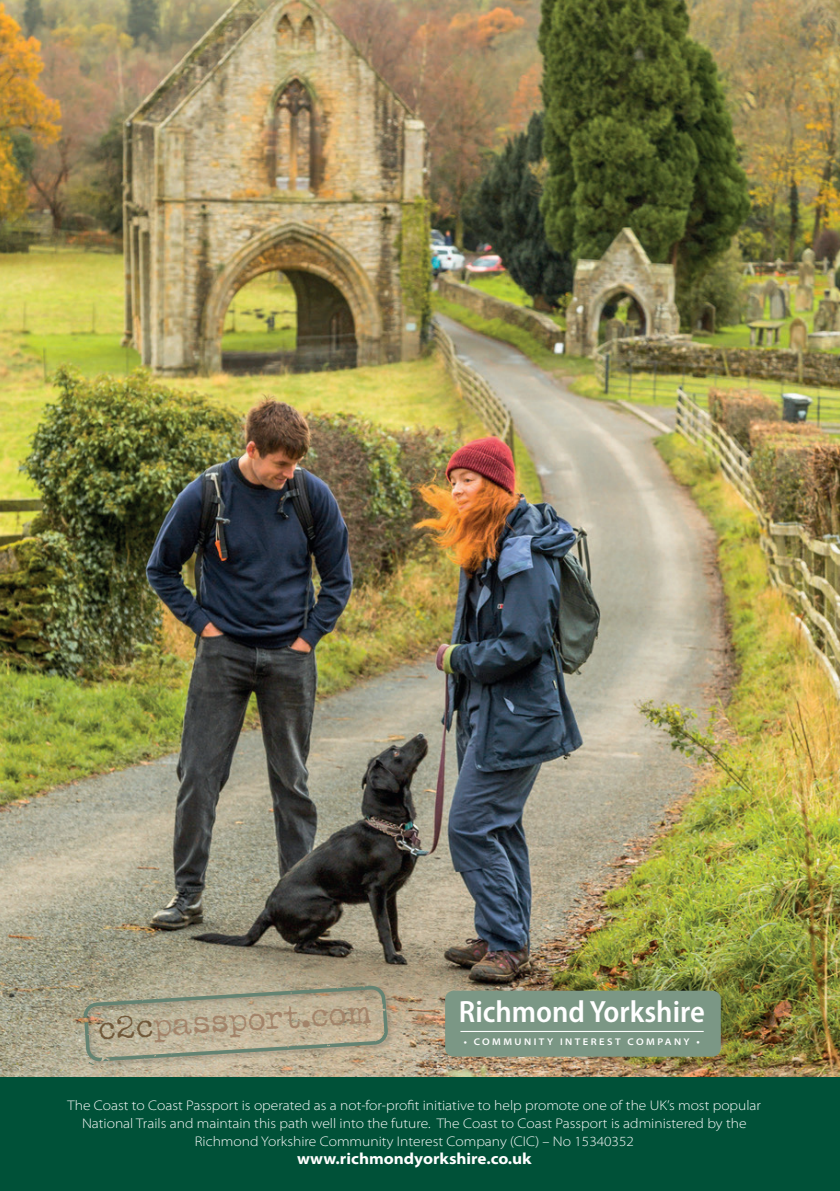
<style>
.page{position:relative;width:840px;height:1191px;background:#fff}
.page>*{position:absolute;margin:0;border:0;box-sizing:border-box;transform-origin:0 0}
.t1{font:33.6px "Typeka";color:#a28369}
.t2{font:600 semi-condensed 30.8px "Myriad Pro";color:#fff}
.t3{font:700 semi-expanded 16px "Myriad Pro";color:#fff}
.t4{font:300 semi-expanded 14px/18px "Myriad Pro";color:#fff;text-align:center}
.t5{font:600 semi-expanded 9.8px "Myriad Pro";letter-spacing:.25em;color:#fff}
.s1{color:#705839}
.s2{font-size:10.2px}
</style>
<div class="page">
<img style="left:0;top:0;width:839px;height:1077px">
<hr style="left:839px;top:0;width:1px;height:1191px;background:#f5f8e2">
<div style="left:445px;top:990px;width:275px;height:66px;background:#7b9785;border-radius:8px"></div>
<hr style="left:460px;top:1031px;width:243px;height:1px;background:#fff">
<div style="left:82px;top:985px;width:312px;height:86px;background:#231f20;opacity:.22"></div>
<svg style="left:83px;top:985px;width:305px;height:80px"></svg>
<div style="left:0;top:1077px;width:839px;height:114px;background:#005138"></div>
<h1 class="t1" style="left:97px;top:1010px;width:276px;rotate:-4deg"><span class="s1">c2c</span>passport.com</h1>
<h2 class="t2" style="left:458px;top:994px;width:247px">Richmond Yorkshire</h2>
<p class="t5" style="left:463px;top:1036px;width:237px">• COMMUNITY INTEREST COMPANY <span class="s2">•</span></p>
<p class="t4" style="left:68px;top:1096px;width:694px">The Coast to Coast Passport is operated as a not-for-profit initiative to help promote one of the UK’s most popular<br>National Trails and maintain this path well into the future. The Coast to Coast Passport is administered by the<br>Richmond Yorkshire Community Interest Company (CIC) – No 15340352</p>
<p class="t3" style="left:297px;top:1149px;width:236px">www.richmondyorkshire.co.uk</p>
</div>
